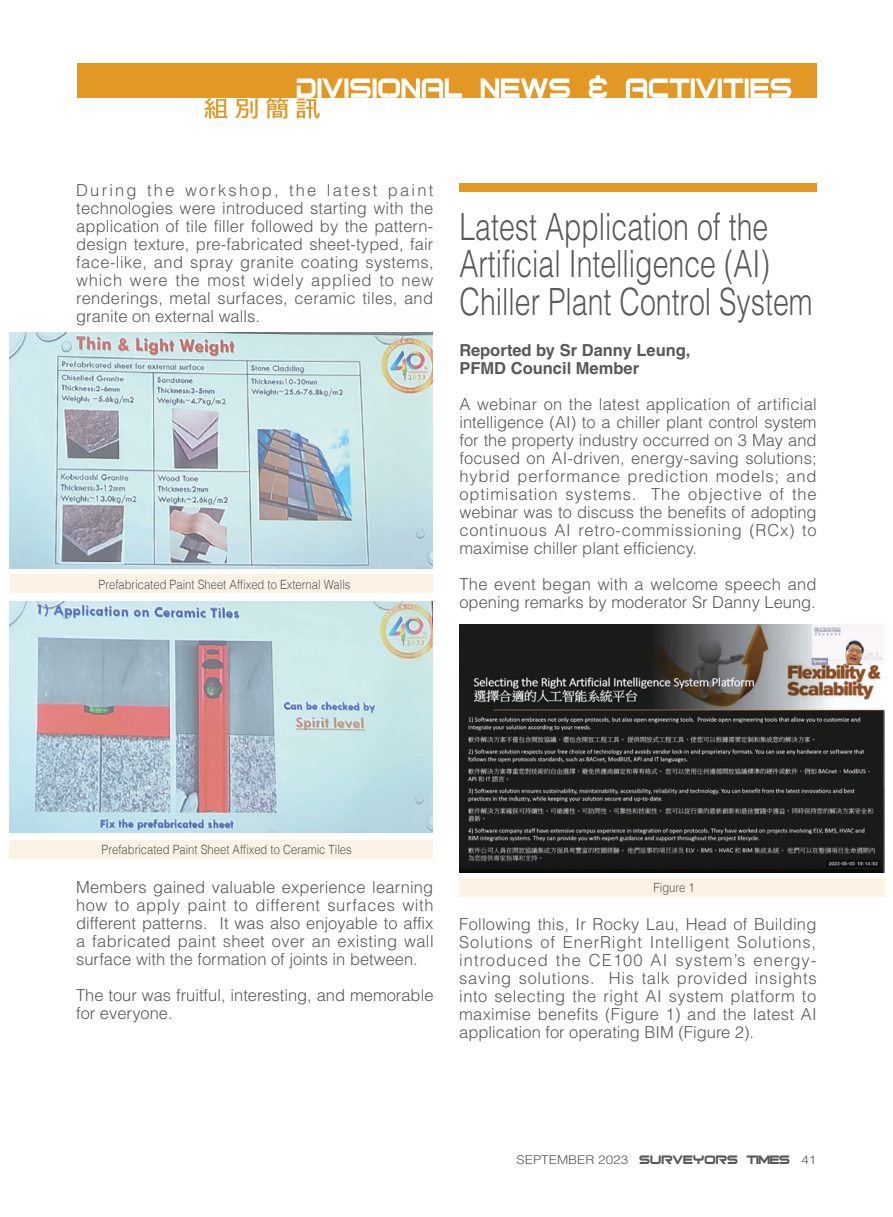
<style>
.page{position:relative;width:893px;height:1217px;background:#fff}
.page>*{position:absolute;margin:0;border:0;box-sizing:border-box;transform-origin:0 0}
.t1{font:300 37.5px/37.5px "Helvetica LT Std";color:#57585a;scale:.76 1}
.t2{font:300 16.5px/18px "Helvetica LT Std";color:#57585a;text-align:justify}
.t3{font:700 16.5px/18px "Helvetica LT Std";color:#57585a}
.t4{font:300 12.75px "Helvetica";color:#57585a;scale:.88 1}
.t5{font:300 12.15px "Helvetica LT Std";color:#57585a;scale:1.11 1}
.s1{font-family:"Bitsumishi";font-weight:400;font-size:16.5px}
</style>
<div class="page">
<div style="left:77px;top:64px;width:739px;height:34px;background:#e39724"></div>
<svg style="left:204px;top:75px;width:587px;height:44px"></svg>
<div style="left:10px;top:574px;width:422px;height:19px;background:#fbf2e4"></div>
<img style="left:10px;top:333px;width:422px;height:235px">
<img style="left:10px;top:601px;width:422px;height:231px">
<div style="left:9px;top:840px;width:423px;height:18px;background:#fbf2e4"></div>
<div style="left:459px;top:878px;width:425px;height:18px;background:#fbf2e4"></div>
<div style="left:460px;top:183px;width:357px;height:8px;background:#e39724"></div>
<img style="left:459px;top:624px;width:426px;height:248px">
<p class="t2" style="left:76px;top:181px;width:359px">During the workshop, the latest paint technologies were introduced starting with the application of tile filler followed by the pattern&shy;design texture, pre-fabricated sheet-typed, fair face-like, and spray granite coating systems, which were the most widely applied to new renderings, metal surfaces, ceramic tiles, and granite on external walls.</p>
<p class="t4" style="left:99px;top:573px;width:288px">Prefabricated Paint Sheet Affixed to External Walls</p>
<h1 class="t1" style="left:459px;top:207px;width:466px">Latest Application of the<br>Artificial Intelligence (AI)<br>Chiller Plant Control System</h1>
<p class="t3" style="left:459px;top:341px;width:233px">Reported by Sr Danny Leung,<br>PFMD Council Member</p>
<p class="t2" style="left:459px;top:395px;width:359px">A webinar on the latest application of artificial intelligence (AI) to a chiller plant control system for the property industry occurred on 3 May and focused on AI-driven, energy-saving solutions; hybrid performance prediction models; and optimisation systems. The objective of the webinar was to discuss the benefits of adopting continuous AI retro-commissioning (RCx) to maximise chiller plant efficiency.</p>
<p class="t2" style="left:459px;top:575px;width:359px">The event began with a welcome speech and opening remarks by moderator Sr Danny Leung.</p>
<p class="t4" style="left:102px;top:838px;width:286px">Prefabricated Paint Sheet Affixed to Ceramic Tiles</p>
<p class="t2" style="left:76px;top:878px;width:359px">Members gained valuable experience learning</p>
<p class="t4" style="left:654px;top:876px;width:48px">Figure 1</p>
<p class="t2" style="left:76px;top:896px;width:359px">how to apply paint to different surfaces with different patterns. It was also enjoyable to affix a fabricated paint sheet over an existing wall surface with the formation of joints in between.</p>
<p class="t2" style="left:76px;top:986px;width:359px">The tour was fruitful, interesting, and memorable for everyone.</p>
<p class="t2" style="left:459px;top:914px;width:359px">Following this, Ir Rocky Lau, Head of Building Solutions of EnerRight Intelligent Solutions, introduced the CE100 AI system’s energy&shy;saving solutions. His talk provided insights into selecting the right AI system platform to maximise benefits (Figure 1) and the latest AI application for operating BIM (Figure 2).</p>
<p class="t5" style="left:516px;top:1151px;width:272px">SEPTEMBER 2023 <span class="s1">SURVEYORS TIMES</span> 41</p>
</div>
